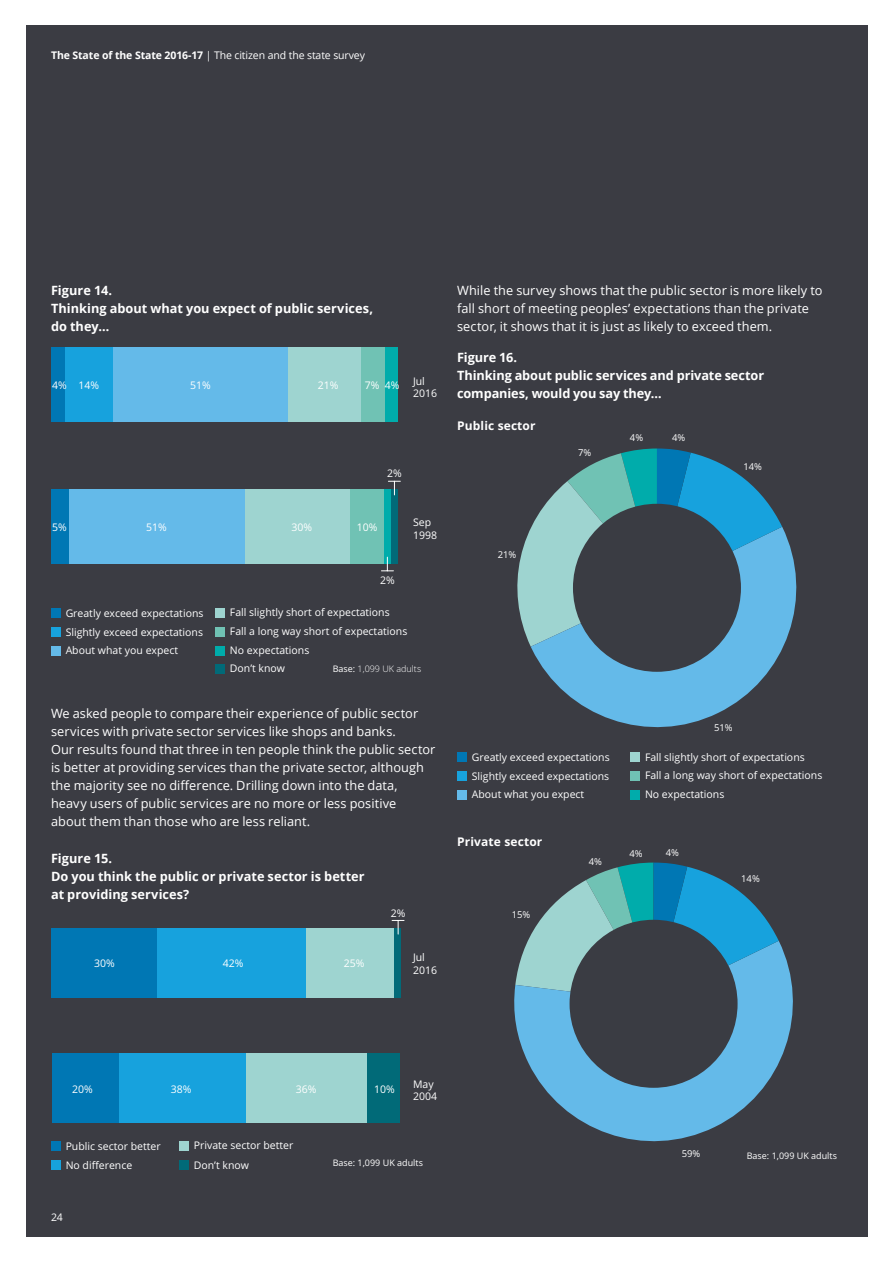
<style>
.page{position:relative;width:893px;height:1263px;background:#fff}
.page>*{position:absolute;margin:0;border:0;box-sizing:border-box;transform-origin:0 0}
.t1{font:12.75px/18px "Open Sans";letter-spacing:.005em;color:#fff}
.t2{font:700 12.75px/18px "Open Sans";color:#fff}
.t3{font:700 12px "Open Sans";letter-spacing:.01em;color:#fff}
.t4{font:10.5px/18.5px "Open Sans";color:#fff}
.t5{font:9.45px "Open Sans";color:#fff}
.t6{font:9px "Open Sans";color:#fff}
.t7{font:300 9px "Open Sans";color:#fff}
.s1{font-weight:700}
.s2{font-weight:400}
</style>
<div class="page">
<div style="left:26px;top:26px;width:842px;height:1211px;background:#3b3c43"></div>
<div style="left:51px;top:608px;width:10px;height:10px;background:#0077b4"></div>
<div style="left:51px;top:627px;width:10px;height:10px;background:#17a2dd"></div>
<div style="left:51px;top:646px;width:10px;height:9px;background:#64bae9"></div>
<div style="left:457px;top:752px;width:10px;height:10px;background:#0077b4"></div>
<div style="left:457px;top:771px;width:10px;height:10px;background:#17a2dd"></div>
<div style="left:457px;top:790px;width:10px;height:9px;background:#64bae9"></div>
<div style="left:215px;top:608px;width:10px;height:10px;background:#9ed4d0"></div>
<div style="left:215px;top:664px;width:10px;height:10px;background:#016a78"></div>
<div style="left:215px;top:627px;width:10px;height:10px;background:#70c2b4"></div>
<div style="left:51px;top:1141px;width:10px;height:10px;background:#0077b4"></div>
<div style="left:51px;top:1160px;width:10px;height:10px;background:#17a2dd"></div>
<div style="left:179px;top:1141px;width:10px;height:10px;background:#9ed4d0"></div>
<div style="left:179px;top:1160px;width:10px;height:10px;background:#016a78"></div>
<div style="left:215px;top:646px;width:10px;height:9px;background:#00acab"></div>
<div style="left:630px;top:752px;width:10px;height:10px;background:#9ed4d0"></div>
<div style="left:630px;top:771px;width:10px;height:10px;background:#70c2b4"></div>
<div style="left:630px;top:790px;width:10px;height:9px;background:#00acab"></div>
<div style="left:384px;top:347px;width:14px;height:75px;background:#00acab"></div>
<div style="left:391px;top:489px;width:7px;height:74px;background:#016a78"></div>
<div style="left:360px;top:347px;width:24px;height:75px;background:#70c2b4"></div>
<div style="left:384px;top:489px;width:7px;height:74px;background:#00acab"></div>
<div style="left:288px;top:347px;width:72px;height:75px;background:#9ed4d0"></div>
<div style="left:349px;top:489px;width:35px;height:74px;background:#70c2b4"></div>
<div style="left:113px;top:347px;width:175px;height:75px;background:#64bae9"></div>
<div style="left:245px;top:489px;width:104px;height:74px;background:#9ed4d0"></div>
<div style="left:65px;top:347px;width:48px;height:75px;background:#17a2dd"></div>
<div style="left:68px;top:489px;width:177px;height:74px;background:#64bae9"></div>
<div style="left:51px;top:347px;width:14px;height:75px;background:#0077b4"></div>
<div style="left:51px;top:489px;width:17px;height:74px;background:#0077b4"></div>
<div style="left:394px;top:928px;width:7px;height:69px;background:#016a78"></div>
<div style="left:366px;top:1053px;width:34px;height:69px;background:#016a78"></div>
<div style="left:306px;top:928px;width:88px;height:69px;background:#9ed4d0"></div>
<div style="left:246px;top:1053px;width:120px;height:69px;background:#9ed4d0"></div>
<div style="left:157px;top:928px;width:149px;height:69px;background:#17a2dd"></div>
<div style="left:119px;top:1053px;width:127px;height:69px;background:#17a2dd"></div>
<div style="left:52px;top:928px;width:105px;height:69px;background:#0077b4"></div>
<div style="left:52px;top:1053px;width:67px;height:69px;background:#0077b4"></div>
<svg style="left:388px;top:481px;width:12px;height:14px"></svg>
<svg style="left:392px;top:920px;width:12px;height:14px"></svg>
<svg style="left:381px;top:557px;width:12px;height:15px"></svg>
<svg style="left:531px;top:527px;width:266px;height:201px;fill:#64bae9"></svg>
<svg style="left:517px;top:448px;width:265px;height:199px"></svg>
<div style="left:573px;top:504px;width:168px;height:168px;background:#3a3c43;border-radius:50%"></div>
<svg style="left:514px;top:941px;width:279px;height:201px;fill:#64bae9"></svg>
<svg style="left:515px;top:862px;width:264px;height:140px"></svg>
<div style="left:570px;top:920px;width:168px;height:168px;background:#3a3c43;border-radius:50%"></div>
<p class="t4" style="left:51px;top:46px;width:315px"><span class="s1">The State of the State 2016-17</span> | The citizen and the state survey</p>
<p class="t2" style="left:51px;top:281px;width:324px">Figure 14.<br>Thinking about what you expect of public services, do they…</p>
<p class="t1" style="left:457px;top:281px;width:367px">While the survey shows that the public sector is more likely to fall short of meeting peoples’ expectations than the private sector, it shows that it is just as likely to exceed them.</p>
<p class="t4" style="left:52px;top:375px;width:49px">4% 14%</p>
<p class="t4" style="left:190px;top:375px;width:22px">51%</p>
<p class="t4" style="left:385px;top:375px;width:16px">4%</p>
<p class="t4" style="left:318px;top:375px;width:22px">21%</p>
<p class="t4" style="left:365px;top:375px;width:16px">7%</p>
<p class="t4" style="left:413px;top:374px;width:26px;line-height:12.6px">Jul<br>2016</p>
<p class="t4" style="left:387px;top:464px;width:16px">2%</p>
<p class="t4" style="left:52px;top:518px;width:16px">5%</p>
<p class="t4" style="left:146px;top:518px;width:22px">51%</p>
<p class="t4" style="left:291px;top:518px;width:22px">30%</p>
<p class="t4" style="left:357px;top:518px;width:22px">10%</p>
<p class="t4" style="left:380px;top:570px;width:16px">2%</p>
<p class="t4" style="left:413px;top:516px;width:26px;line-height:12.6px">Sep<br>1998</p>
<p class="t4" style="left:66px;top:604px;width:139px;text-align:justify">Greatly exceed expectations Slightly exceed expectations About what you expect</p>
<p class="t4" style="left:230px;top:603px;width:179px;line-height:18.9px">Fall slightly short of expectations<br>Fall a long way short of expectations<br>No expectations</p>
<p class="t4" style="left:230px;top:659px;width:57px">Don’t know</p>
<p class="t7" style="left:333px;top:662px;width:90px"><span class="s2">Base:</span> 1,099 UK adults</p>
<p class="t1" style="left:51px;top:704px;width:386px">We asked people to compare their experience of public sector services with private sector services like shops and banks.<br>Our results found that three in ten people think the public sector is better at providing services than the private sector, although the majority see no difference. Drilling down into the data, heavy users of public services are no more or less positive<br>about them than those who are less reliant.</p>
<p class="t2" style="left:51px;top:849px;width:315px">Figure 15.<br>Do you think the public or private sector is better at providing services?</p>
<p class="t4" style="left:94px;top:953px;width:22px">30%</p>
<p class="t4" style="left:223px;top:953px;width:22px">42%</p>
<p class="t4" style="left:344px;top:953px;width:22px">25%</p>
<p class="t4" style="left:391px;top:903px;width:16px">2%</p>
<p class="t4" style="left:413px;top:951px;width:26px;line-height:12.6px">Jul<br>2016</p>
<p class="t2" style="left:457px;top:348px;width:309px">Figure 16.<br>Thinking about public services and private sector companies, would you say they…</p>
<p class="t3" style="left:457px;top:417px;width:80px">Public sector</p>
<p class="t5" style="left:498px;top:548px;width:20px">21%</p>
<p class="t5" style="left:578px;top:446px;width:15px">7%</p>
<p class="t5" style="left:630px;top:431px;width:15px">4%</p>
<p class="t5" style="left:672px;top:431px;width:15px">4%</p>
<p class="t5" style="left:743px;top:460px;width:20px">14%</p>
<p class="t4" style="left:472px;top:748px;width:139px;text-align:justify">Greatly exceed expectations Slightly exceed expectations About what you expect</p>
<p class="t3" style="left:457px;top:833px;width:87px">Private sector</p>
<p class="t5" style="left:512px;top:908px;width:20px">15%</p>
<p class="t5" style="left:589px;top:855px;width:15px">4%</p>
<p class="t5" style="left:714px;top:721px;width:20px">51%</p>
<p class="t4" style="left:645px;top:747px;width:179px">Fall slightly short of expectations<br>Fall a long way short of expectations<br>No expectations</p>
<p class="t5" style="left:629px;top:847px;width:15px">4%</p>
<p class="t5" style="left:666px;top:846px;width:15px">4%</p>
<p class="t5" style="left:741px;top:872px;width:20px">14%</p>
<p class="t4" style="left:72px;top:1079px;width:22px">20%</p>
<p class="t4" style="left:171px;top:1079px;width:22px">38%</p>
<p class="t4" style="left:296px;top:1079px;width:22px">36%</p>
<p class="t4" style="left:374px;top:1079px;width:22px">10%</p>
<p class="t4" style="left:413px;top:1077px;width:26px;line-height:12.6px">May<br>2004</p>
<p class="t4" style="left:66px;top:1137px;width:97px">Public sector better<br>No difference</p>
<p class="t4" style="left:194px;top:1136px;width:101px">Private sector better</p>
<p class="t4" style="left:194px;top:1155px;width:57px">Don’t know</p>
<p class="t4" style="left:51px;top:1208px;width:13px">24</p>
<p class="t6" style="left:333px;top:1157px;width:92px">Base: 1,099 UK adults</p>
<p class="t5" style="left:682px;top:1147px;width:20px">59%</p>
<p class="t6" style="left:747px;top:1149px;width:92px">Base: 1,099 UK adults</p>
</div>
